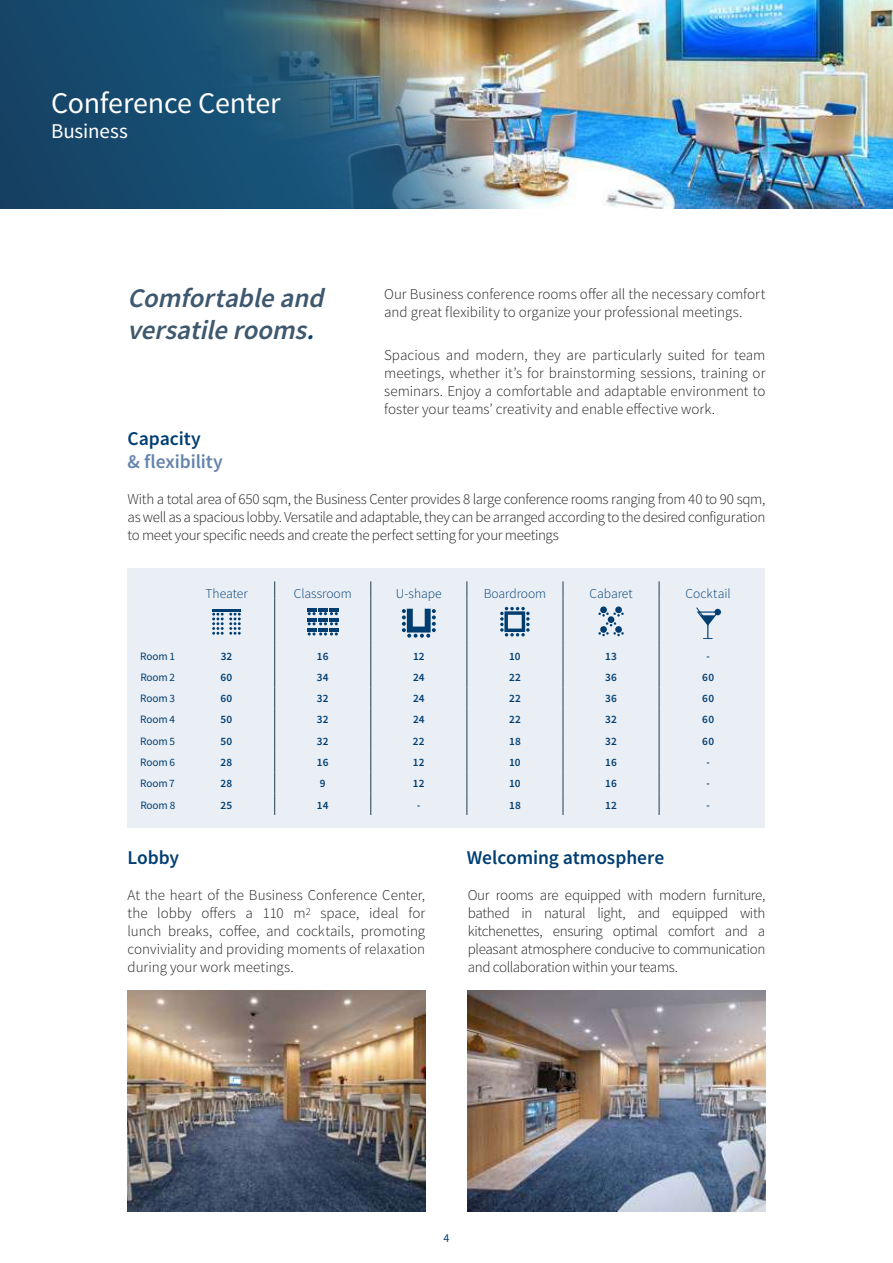
<style>
.page{position:relative;width:893px;height:1263px;background:#fff}
.page>*{position:absolute;margin:0;border:0;box-sizing:border-box;transform-origin:0 0}
.t1{font:30px "Source Sans Pro";letter-spacing:-.01em;color:#fff}
.t2{font:italic 600 27px/32.4px "Source Sans Pro";color:#3e586e}
.t3{font:21px "Source Sans Pro";letter-spacing:-.005em;color:#fff}
.t4{font:600 19.5px "Source Sans Pro";letter-spacing:-.005em;color:#003e72}
.t5{font:600 19.5px "Source Sans Pro";letter-spacing:-.005em;color:#6584ad}
.t6{font:300 15px/18px "Source Sans Pro";letter-spacing:-.005em;color:#231f20;text-align:justify}
.t7{font:300 13.5px "Source Sans Pro";color:#003e72}
.t8{font:12px "Source Sans Pro";color:#003e72}
.t9{font:600 11.25px "Source Sans Pro";letter-spacing:.015em;color:#003e72}
.t10{font:11.25px "Source Sans Pro";letter-spacing:-.015em;color:#003e72}
.s1{color:#003e72}
</style>
<div class="page">
<div style="left:128px;top:569px;width:637px;height:259px;background:#eaeef5"></div>
<img style="left:468px;top:990px;width:297px;height:222px">
<img style="left:128px;top:990px;width:297px;height:222px">
<svg style="left:274px;top:581px;width:1px;height:17px"></svg>
<hr style="left:274px;top:598px;width:1px;height:47px;background:#1e3c52">
<svg style="left:274px;top:645px;width:1px;height:170px"></svg>
<svg style="left:370px;top:581px;width:1px;height:17px"></svg>
<hr style="left:370px;top:598px;width:1px;height:47px;background:#1e3c52">
<svg style="left:370px;top:645px;width:1px;height:170px"></svg>
<svg style="left:466px;top:581px;width:1px;height:17px"></svg>
<hr style="left:466px;top:598px;width:1px;height:47px;background:#1e3c52">
<svg style="left:466px;top:645px;width:1px;height:170px"></svg>
<svg style="left:563px;top:581px;width:1px;height:17px"></svg>
<hr style="left:563px;top:598px;width:1px;height:47px;background:#1e3c52">
<svg style="left:563px;top:645px;width:1px;height:170px"></svg>
<svg style="left:659px;top:581px;width:1px;height:17px"></svg>
<hr style="left:659px;top:598px;width:1px;height:47px;background:#1e3c52">
<svg style="left:659px;top:645px;width:1px;height:170px"></svg>
<svg style="left:212px;top:613px;width:29px;height:22px"></svg>
<hr style="left:212px;top:609px;width:29px;height:3px;background:#003e72">
<svg style="left:307px;top:608px;width:31px;height:27px"></svg>
<svg style="left:402px;top:609px;width:34px;height:29px"></svg>
<svg style="left:500px;top:607px;width:30px;height:29px"></svg>
<div style="left:600px;top:606px;width:7px;height:7px;background:#003e72;border-radius:50%"></div>
<div style="left:615px;top:606px;width:7px;height:7px;background:#003e72;border-radius:50%"></div>
<svg style="left:598px;top:612px;width:26px;height:14px"></svg>
<div style="left:600px;top:626px;width:7px;height:7px;background:#003e72;border-radius:50%"></div>
<div style="left:615px;top:626px;width:7px;height:7px;background:#003e72;border-radius:50%"></div>
<svg style="left:598px;top:632px;width:26px;height:4px"></svg>
<svg style="left:696px;top:607px;width:24px;height:32px"></svg>
<div style="left:0;top:0;width:128px;height:208px;background:#164669"></div>
<img style="left:128px;top:0;width:765px;height:208px">
<h1 class="t1" style="left:51px;top:84px;width:231px">Conference Center</h1>
<h3 class="t3" style="left:51px;top:118px;width:78px">Business</h3>
<h2 class="t2" style="left:128px;top:282px;width:205px">Comfortableand versatilerooms<span class="s1">.</span></h2>
<h3 class="t4" style="left:128px;top:426px;width:75px">Capacity</h3>
<h3 class="t5" style="left:128px;top:449px;width:97px">&amp; flexibility</h3>
<p class="t6" style="left:384px;top:285px;width:383px">Our Business conference rooms offer all the necessary comfort and great flexibility to organize your professional meetings.</p>
<p class="t6" style="left:384px;top:346px;width:383px">Spacious and modern, they are particularly suited for team meetings, whether it’s for brainstorming sessions, training or seminars. Enjoy a comfortable and adaptable environment to foster your teams’ creativity and enable effective work.</p>
<p class="t6" style="left:128px;top:490px;width:639px">With a total area of 650 sqm, the Business Center provides 8 large conference rooms ranging from 40 to 90 sqm, as well as a spacious lobby. Versatile and adaptable, they can be arranged according to the desired configuration to meet your specific needs and create the perfect setting for your meetings</p>
<p class="t7" style="left:206px;top:586px;width:44px">Theater</p>
<p class="t7" style="left:294px;top:586px;width:60px">Classroom</p>
<p class="t7" style="left:396px;top:586px;width:47px">U-shape</p>
<p class="t7" style="left:484px;top:586px;width:64px">Boardroom</p>
<p class="t7" style="left:590px;top:586px;width:44px">Cabaret</p>
<p class="t7" style="left:685px;top:586px;width:47px">Cocktail</p>
<p class="t10" style="left:140px;top:649px;width:36px">Room 1</p>
<p class="t9" style="left:221px;top:649px;width:13px">32</p>
<p class="t9" style="left:317px;top:649px;width:13px">16</p>
<p class="t9" style="left:413px;top:649px;width:13px">12</p>
<p class="t9" style="left:509px;top:649px;width:13px">10</p>
<p class="t9" style="left:605px;top:649px;width:13px">13</p>
<p class="t9" style="left:707px;top:649px;width:5px">-</p>
<p class="t10" style="left:140px;top:670px;width:36px">Room 2</p>
<p class="t9" style="left:221px;top:670px;width:13px">60</p>
<p class="t9" style="left:317px;top:670px;width:13px">34</p>
<p class="t9" style="left:413px;top:670px;width:13px">24</p>
<p class="t9" style="left:509px;top:670px;width:13px">22</p>
<p class="t9" style="left:605px;top:670px;width:13px">36</p>
<p class="t9" style="left:702px;top:670px;width:13px">60</p>
<p class="t10" style="left:140px;top:691px;width:36px">Room 3</p>
<p class="t9" style="left:221px;top:691px;width:13px">60</p>
<p class="t9" style="left:317px;top:691px;width:13px">32</p>
<p class="t9" style="left:413px;top:691px;width:13px">24</p>
<p class="t9" style="left:509px;top:691px;width:13px">22</p>
<p class="t9" style="left:605px;top:691px;width:13px">36</p>
<p class="t9" style="left:702px;top:691px;width:13px">60</p>
<p class="t10" style="left:140px;top:713px;width:36px">Room 4</p>
<p class="t9" style="left:221px;top:713px;width:13px">50</p>
<p class="t9" style="left:317px;top:713px;width:13px">32</p>
<p class="t9" style="left:413px;top:713px;width:13px">24</p>
<p class="t9" style="left:509px;top:713px;width:13px">22</p>
<p class="t9" style="left:605px;top:713px;width:13px">32</p>
<p class="t9" style="left:702px;top:713px;width:13px">60</p>
<p class="t10" style="left:140px;top:734px;width:36px">Room 5</p>
<p class="t9" style="left:221px;top:734px;width:13px">50</p>
<p class="t9" style="left:317px;top:734px;width:13px">32</p>
<p class="t9" style="left:413px;top:734px;width:13px">22</p>
<p class="t9" style="left:509px;top:734px;width:13px">18</p>
<p class="t9" style="left:605px;top:734px;width:13px">32</p>
<p class="t9" style="left:702px;top:734px;width:13px">60</p>
<p class="t10" style="left:140px;top:755px;width:36px">Room 6</p>
<p class="t9" style="left:221px;top:755px;width:13px">28</p>
<p class="t9" style="left:317px;top:755px;width:13px">16</p>
<p class="t9" style="left:413px;top:755px;width:13px">12</p>
<p class="t9" style="left:509px;top:755px;width:13px">10</p>
<p class="t9" style="left:605px;top:755px;width:13px">16</p>
<p class="t9" style="left:707px;top:755px;width:5px">-</p>
<p class="t10" style="left:140px;top:776px;width:36px">Room 7</p>
<p class="t9" style="left:221px;top:776px;width:13px">28</p>
<p class="t9" style="left:320px;top:776px;width:7px">9</p>
<p class="t9" style="left:413px;top:776px;width:13px">12</p>
<p class="t9" style="left:509px;top:776px;width:13px">10</p>
<p class="t9" style="left:605px;top:776px;width:13px">16</p>
<p class="t9" style="left:707px;top:776px;width:5px">-</p>
<p class="t10" style="left:140px;top:798px;width:37px">Room 8</p>
<p class="t9" style="left:221px;top:798px;width:13px">25</p>
<p class="t9" style="left:317px;top:798px;width:13px">14</p>
<p class="t9" style="left:417px;top:798px;width:5px">-</p>
<p class="t9" style="left:509px;top:798px;width:13px">18</p>
<p class="t9" style="left:605px;top:798px;width:13px">12</p>
<p class="t9" style="left:707px;top:798px;width:5px">-</p>
<h3 class="t4" style="left:128px;top:845px;width:53px">Lobby</h3>
<h3 class="t4" style="left:467px;top:845px;width:199px">Welcoming atmosphere</h3>
<p class="t6" style="left:128px;top:886px;width:299px">At the heart of the Business Conference Center, the lobby offers a 110 m<sup>2</sup> space, ideal for lunch breaks, coffee, and cocktails, promoting conviviality and providing moments of relaxation during your work meetings.</p>
<p class="t6" style="left:468px;top:886px;width:299px">Our rooms are equipped with modern furniture, bathed in natural light, and equipped with kitchenettes, ensuring optimal comfort and a pleasant atmosphere conducive to communication and collaboration within your teams.</p>
<p class="t8" style="left:443px;top:1230px;width:7px">4</p>
</div>
